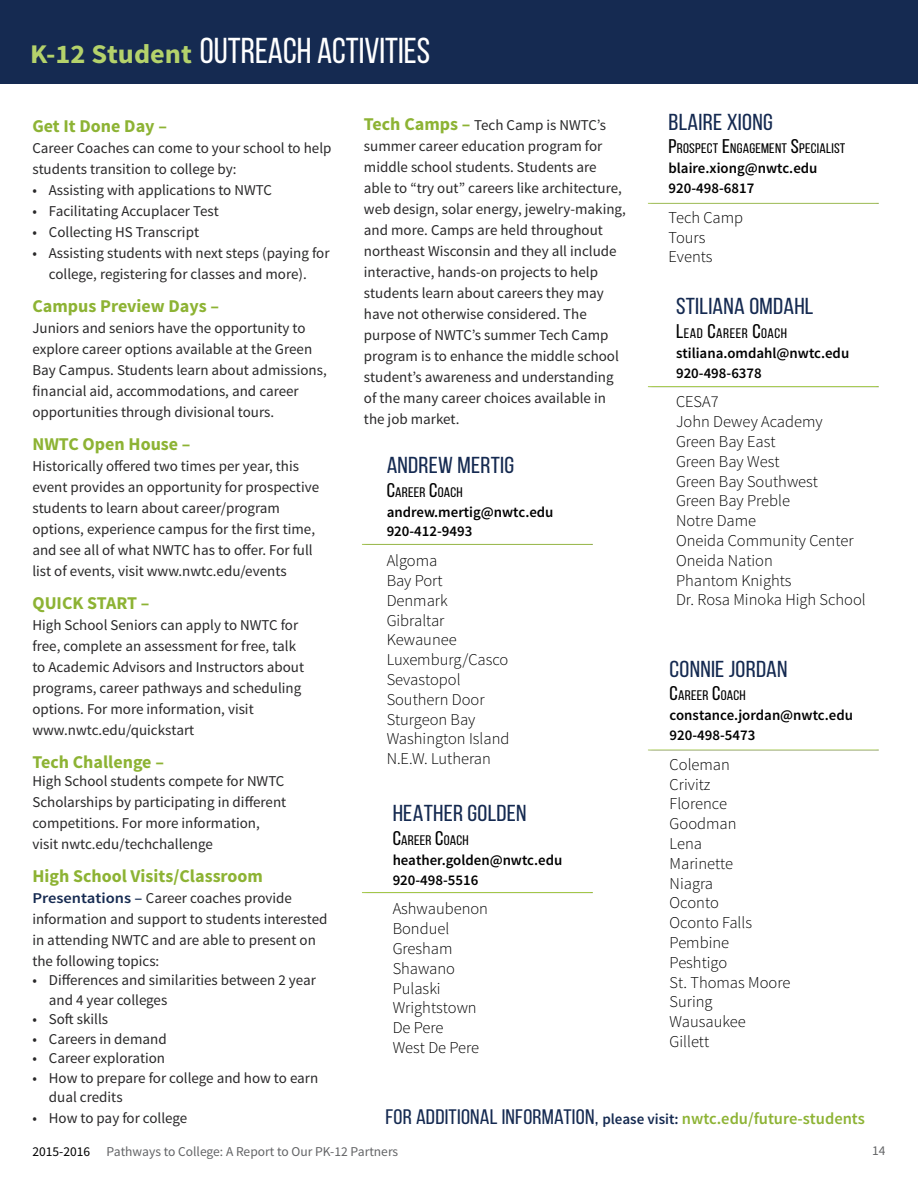
<style>
.page{position:relative;width:918px;height:1188px;background:#fff}
.page>*{position:absolute;margin:0;border:0;box-sizing:border-box;transform-origin:0 0}
.t1{font:36px "Bebas Neue";color:#fff}
.t2{font:23.1px "Bebas Neue";letter-spacing:.01em;color:#152a51;scale:1.1 1}
.t3{font:21px "Bebas Neue";letter-spacing:.01em;color:#152a51;scale:1.1 1}
.t4{font:700 18px "Source Sans Pro";color:#8db334}
.t5{font:300 16.5px/19.8px "Source Sans Pro";color:#000}
.t6{font:15px/21px "Source Sans Pro";color:#292829}
.t7{font:600 14.85px/19.8px "Source Sans Pro";color:#000}
.t8{font:13.8px "Bebas Neue";letter-spacing:.015em;color:#000;scale:1.1 1}
.t9{font:13.8px "Bebas Neue";letter-spacing:.035em;color:#000;scale:1.1 1}
.t10{font:13.5px "Source Sans Pro";color:#636466}
.s1{font-family:"Source Sans Pro";font-weight:700;font-size:27px;color:#b4d26b}
.s2{font-weight:600;color:#152a51}
.s3{font-weight:700;font-size:18px;color:#8db334}
.s4{font-size:19.8px}
.s5{font-family:"Source Sans Pro";font-weight:600;font-size:15px}
.s6{font-family:"Source Sans Pro";font-weight:600;font-size:16.5px;color:#8db334}
.s7{color:#000}
</style>
<div class="page">
<div style="left:0;top:0;width:918px;height:83px;background:#152a51"></div>
<hr style="left:646px;top:385px;width:234px;height:3px;background:#000;opacity:.75">
<hr style="left:360px;top:542px;width:234px;height:3px;background:#000;opacity:.75">
<hr style="left:360px;top:890px;width:234px;height:4px;background:#000;opacity:.75">
<hr style="left:646px;top:201px;width:234px;height:3px;background:#000;opacity:.75">
<hr style="left:646px;top:748px;width:234px;height:3px;background:#000;opacity:.75">
<h1 class="t1" style="left:30px;top:31px;width:402px"><span class="s1">K-12 Student</span> OUTREACH ACTIVITIES</h1>
<p class="t4" style="left:32px;top:114px;width:136px">Get It Done Day –</p>
<p class="t6" style="left:32px;top:137px;width:301px">Career Coaches can come to your school to help students transition to college by:</p>
<p class="t6" style="left:32px;top:179px;width:241px">• Assisting with applications to NWTC</p>
<p class="t6" style="left:32px;top:200px;width:188px">• Facilitating Accuplacer Test</p>
<p class="t6" style="left:32px;top:221px;width:168px">• Collecting HS Transcript</p>
<p class="t6" style="left:32px;top:242px;width:299px;text-align:center">• Assisting students with next steps (paying for college, registering for classes and more).</p>
<p class="t4" style="left:32px;top:294px;width:188px">Campus Preview Days –</p>
<p class="t6" style="left:32px;top:317px;width:296px">Juniors and seniors have the opportunity to explore career options available at the Green Bay Campus. Students learn about admissions, financial aid, accommodations, and career opportunities through divisional tours.</p>
<p class="t4" style="left:32px;top:432px;width:160px">NWTC Open House –</p>
<p class="t6" style="left:32px;top:455px;width:288px">Historically offered two times per year, this event provides an opportunity for prospective students to learn about career/program options, experience campus for the first time, and see all of what NWTC has to offer. For full list of events, visit www.nwtc.edu/events</p>
<p class="t4" style="left:32px;top:591px;width:119px">QUICK START –</p>
<p class="t6" style="left:32px;top:614px;width:273px">High School Seniors can apply to NWTC for free, complete an assessment for free, talk to Academic Advisors and Instructors about programs, career pathways and scheduling options. For more information, visit www.nwtc.edu/quickstart</p>
<p class="t4" style="left:32px;top:750px;width:133px">Tech Challenge –</p>
<p class="t6" style="left:32px;top:770px;width:255px">High School students compete for NWTC Scholarships by participating in different competitions. For more information, visit nwtc.edu/techchallenge</p>
<p class="t4" style="left:32px;top:864px;width:232px">High School Visits/Classroom</p>
<p class="t6" style="left:32px;top:887px;width:297px"><span class="s2">Presentations –</span> Career coaches provide information and support to students interested in attending NWTC and are able to present on the following topics:</p>
<p class="t6" style="left:49px;top:971px;width:268px;line-height:19.5px;text-indent:-16px">• Differences and similarities between 2 year and 4 year colleges</p>
<p class="t6" style="left:32px;top:1009px;width:77px">• Soft skills</p>
<p class="t6" style="left:32px;top:1028px;width:136px">• Careers in demand</p>
<p class="t6" style="left:32px;top:1048px;width:134px">• Career exploration</p>
<p class="t6" style="left:49px;top:1068px;width:271px;line-height:19.5px;text-indent:-16px">• How to prepare for college and how to earn dual credits</p>
<p class="t6" style="left:32px;top:1108px;width:156px">• How to pay for college</p>
<p class="t6" style="left:364px;top:115px;width:263px"><span class="s3">Tech Camps –</span> Tech Camp is NWTC’s summer career education program for middle school students. Students are able to “try out” careers like architecture, web design, solar energy, jewelry-making, and more. Camps are held throughout northeast Wisconsin and they all include interactive, hands-on projects to help students learn about careers they may have not otherwise considered. The purpose of NWTC’s summer Tech Camp program is to enhance the middle school student’s awareness and understanding of the many career choices available in the job market.</p>
<h2 class="t2" style="left:387px;top:453px;width:117px">ANDREW MERTIG</h2>
<p class="t8" style="left:387px;top:485px;width:71px"><span class="s4">C</span>AREER <span class="s4">C</span>OACH</p>
<p class="t7" style="left:387px;top:502px;width:168px">andrew.mertig@nwtc.edu<br>920-412-9493</p>
<p class="t5" style="left:387px;top:551px;width:124px">Algoma<br>Bay Port<br>Denmark<br>Gibraltar<br>Kewaunee<br>Luxemburg/Casco<br>Sevastopol<br>Southern Door<br>Sturgeon Bay<br>Washington Island<br>N.E.W. Lutheran</p>
<h2 class="t2" style="left:393px;top:801px;width:123px">HEATHER GOLDEN</h2>
<p class="t8" style="left:393px;top:833px;width:71px"><span class="s4">C</span>AREER <span class="s4">C</span>OACH</p>
<p class="t7" style="left:393px;top:850px;width:171px">heather.golden@nwtc.edu<br>920-498-5516</p>
<p class="t5" style="left:393px;top:899px;width:97px">Ashwaubenon<br>Bonduel<br>Gresham<br>Shawano<br>Pulaski<br>Wrightstown<br>De Pere<br>West De Pere</p>
<h2 class="t2" style="left:669px;top:109px;width:96px">BLAIRE XIONG</h2>
<p class="t8" style="left:669px;top:141px;width:162px"><span class="s4">P</span>ROSPECT <span class="s4">E</span>NGAGEMENT <span class="s4">S</span>PECIALIST</p>
<p class="t7" style="left:669px;top:159px;width:150px">blaire.xiong@nwtc.edu<br>920-498-6817</p>
<p class="t5" style="left:669px;top:207px;width:76px">Tech Camp<br>Tours<br>Events</p>
<h2 class="t2" style="left:676px;top:294px;width:126px">STILIANA OMDAHL</h2>
<p class="t9" style="left:676px;top:326px;width:103px"><span class="s4">L</span>EAD <span class="s4">C</span>AREER <span class="s4">C</span>OACH</p>
<p class="t7" style="left:676px;top:344px;width:175px">stiliana.omdahl@nwtc.edu<br>920-498-6378</p>
<p class="t5" style="left:676px;top:392px;width:191px">CESA7<br>John Dewey Academy<br>Green Bay East<br>Green Bay West<br>Green Bay Southwest<br>Green Bay Preble<br>Notre Dame<br>Oneida Community Center<br>Oneida Nation<br>Phantom Knights<br>Dr. Rosa Minoka High School</p>
<h2 class="t2" style="left:670px;top:656px;width:109px">CONNIE JORDAN</h2>
<p class="t8" style="left:670px;top:688px;width:71px"><span class="s4">C</span>AREER <span class="s4">C</span>OACH</p>
<p class="t7" style="left:670px;top:706px;width:185px">constance.jordan@nwtc.edu<br>920-498-5473</p>
<p class="t5" style="left:670px;top:754px;width:122px">Coleman<br>Crivitz<br>Florence<br>Goodman<br>Lena<br>Marinette<br>Niagra<br>Oconto<br>Oconto Falls<br>Pembine<br>Peshtigo<br>St. Thomas Moore<br>Suring<br>Wausaukee<br>Gillett</p>
<h3 class="t3" style="left:386px;top:1105px;width:437px">FOR ADDITIONAL INFORMATION, <span class="s5">please visit:</span> <span class="s6">nwtc.edu/future-students</span></h3>
<p class="t10" style="left:32px;top:1143px;width:367px"><span class="s7">2015-2016</span> Pathways to College: A Report to Our PK-12 Partners</p>
<p class="t10" style="left:872px;top:1142px;width:15px">14</p>
</div>
